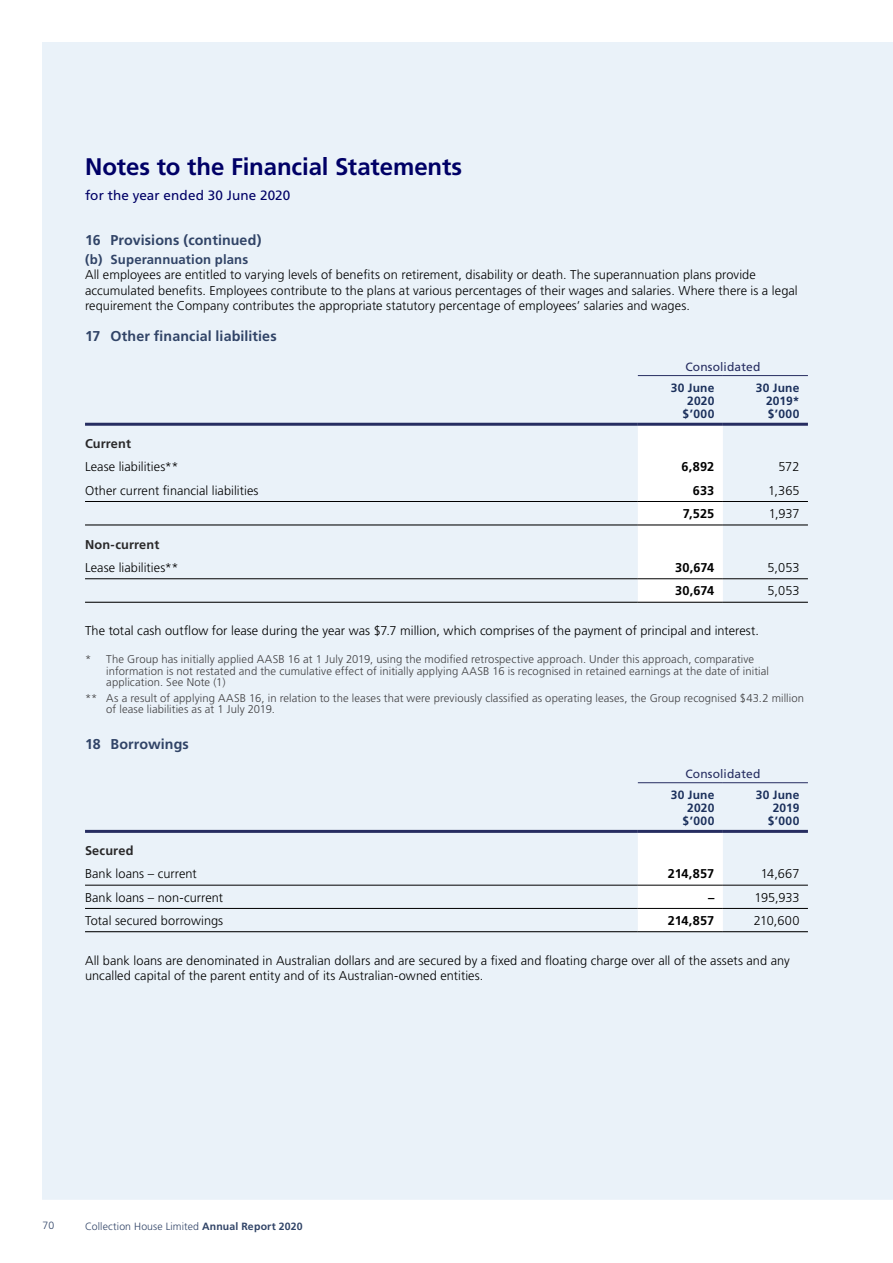
<style>
.page{position:relative;width:893px;height:1263px;background:#fff}
.page>*{position:absolute;margin:0;border:0;box-sizing:border-box;transform-origin:0 0}
.t1{font:700 24px "Frutiger";letter-spacing:-.005em;color:#006}
.t2{font:700 14.25px "Frutiger";letter-spacing:.005em;color:#314467}
.t3{font:13.5px "Frutiger";letter-spacing:.005em;color:#006}
.t4{font:700 13.2px "Frutiger";letter-spacing:.01em;color:#314467}
.t5{font:300 12.75px/15.5px "Frutiger";letter-spacing:.005em;color:#000}
.t6{font:700 12.75px "Frutiger";letter-spacing:.005em;color:#000}
.t7{font:700 12.75px "Frutiger";letter-spacing:.01em;color:#292829}
.t8{font:700 12px/12.8px "Frutiger";letter-spacing:.02em;color:#1a2f5b;text-align:right}
.t9{font:12px "Frutiger";letter-spacing:.01em;color:#262d61}
.t10{font:300 11.25px/11.2px "Frutiger";letter-spacing:.01em;color:#414042}
.t11{font:300 10.5px "Frutiger";letter-spacing:.015em;color:#314467}
.s1{font-weight:700}
</style>
<div class="page">
<div style="left:43px;top:43px;width:850px;height:1156px;background:#eaf2f9"></div>
<div style="left:638px;top:426px;width:85px;height:176px;background:#fff"></div>
<hr style="left:85px;top:578px;width:553px;height:1px;background:#000">
<hr style="left:85px;top:602px;width:553px;height:1px;background:#000">
<hr style="left:638px;top:578px;width:85px;height:1px;background:#000">
<hr style="left:723px;top:578px;width:85px;height:1px;background:#000">
<hr style="left:638px;top:602px;width:85px;height:1px;background:#000">
<hr style="left:723px;top:602px;width:85px;height:1px;background:#000">
<hr style="left:85px;top:501px;width:553px;height:1px;background:#000">
<hr style="left:85px;top:524px;width:553px;height:1px;background:#000">
<hr style="left:638px;top:501px;width:85px;height:1px;background:#000">
<hr style="left:723px;top:501px;width:85px;height:1px;background:#000">
<hr style="left:638px;top:524px;width:85px;height:1px;background:#000">
<hr style="left:723px;top:524px;width:85px;height:1px;background:#000">
<hr style="left:638px;top:423px;width:85px;height:3px;background:#262d61">
<hr style="left:723px;top:423px;width:85px;height:3px;background:#262d61">
<hr style="left:85px;top:423px;width:553px;height:3px;background:#262d61">
<hr style="left:638px;top:375px;width:85px;height:1px;background:#262d61">
<hr style="left:723px;top:375px;width:85px;height:1px;background:#262d61">
<div style="left:638px;top:833px;width:85px;height:98px;background:#fff"></div>
<hr style="left:85px;top:885px;width:553px;height:1px;background:#000">
<hr style="left:85px;top:931px;width:553px;height:1px;background:#000">
<hr style="left:638px;top:885px;width:85px;height:1px;background:#000">
<hr style="left:723px;top:885px;width:85px;height:1px;background:#000">
<hr style="left:638px;top:931px;width:85px;height:1px;background:#000">
<hr style="left:723px;top:931px;width:85px;height:1px;background:#000">
<hr style="left:85px;top:830px;width:553px;height:3px;background:#262d61">
<hr style="left:638px;top:830px;width:85px;height:3px;background:#262d61">
<hr style="left:723px;top:830px;width:85px;height:3px;background:#262d61">
<hr style="left:638px;top:782px;width:85px;height:1px;background:#262d61">
<hr style="left:723px;top:782px;width:85px;height:1px;background:#262d61">
<hr style="left:85px;top:908px;width:553px;height:1px;background:#000">
<hr style="left:638px;top:908px;width:85px;height:1px;background:#000">
<hr style="left:723px;top:908px;width:85px;height:1px;background:#000">
<h1 class="t1" style="left:85px;top:152px;width:379px">Notes to the Financial Statements</h1>
<p class="t3" style="left:85px;top:187px;width:207px">for the year ended 30 June 2020</p>
<p class="t2" style="left:85px;top:231px;width:178px">16 Provisions (continued)</p>
<p class="t4" style="left:85px;top:252px;width:165px">(b) Superannuation plans</p>
<p class="t5" style="left:85px;top:267px;width:714px">All employees are entitled to varying levels of benefits on retirement, disability or death. The superannuation plans provide accumulated benefits. Employees contribute to the plans at various percentages of their wages and salaries. Where there is a legal requirement the Company contributes the appropriate statutory percentage of employees’ salaries and wages.</p>
<p class="t2" style="left:85px;top:328px;width:193px">17 Other financial liabilities</p>
<p class="t9" style="left:685px;top:360px;width:76px">Consolidated</p>
<p class="t8" style="left:671px;top:382px;width:45px">30 June<br>2020 $’000</p>
<p class="t8" style="left:766px;top:382px;width:35px;text-align:justify;text-indent:-10px">30 June 2019* $’000</p>
<p class="t7" style="left:85px;top:436px;width:48px">Current</p>
<p class="t5" style="left:85px;top:459px;width:95px">Lease liabilities**</p>
<p class="t6" style="left:682px;top:459px;width:34px">6,892</p>
<p class="t5" style="left:778px;top:459px;width:23px">572</p>
<p class="t5" style="left:85px;top:483px;width:175px">Other current financial liabilities</p>
<p class="t6" style="left:693px;top:483px;width:23px">633</p>
<p class="t5" style="left:768px;top:483px;width:33px">1,365</p>
<p class="t6" style="left:683px;top:506px;width:33px">7,525</p>
<p class="t5" style="left:769px;top:506px;width:32px">1,937</p>
<p class="t7" style="left:85px;top:537px;width:76px">Non-current</p>
<p class="t5" style="left:85px;top:560px;width:95px">Lease liabilities**</p>
<p class="t6" style="left:675px;top:560px;width:41px">30,674</p>
<p class="t5" style="left:768px;top:560px;width:33px">5,053</p>
<p class="t6" style="left:675px;top:583px;width:41px">30,674</p>
<p class="t5" style="left:768px;top:583px;width:33px">5,053</p>
<p class="t5" style="left:85px;top:623px;width:675px">The total cash outflow for lease during the year was $7.7 million, which comprises of the payment of principal and interest.</p>
<p class="t10" style="left:106px;top:654px;width:664px;text-indent:-21px">* The Group has initially applied AASB 16 at 1 July 2019, using the modified retrospective approach. Under this approach, comparative information is not restated and the cumulative effect of initially applying AASB 16 is recognised in retained earnings at the date of initial application. See Note (1)</p>
<p class="t10" style="left:106px;top:692px;width:699px;text-indent:-21px">** As a result of applying AASB 16, in relation to the leases that were previously classified as operating leases, the Group recognised $43.2 million of lease liabilities as at 1 July 2019.</p>
<p class="t2" style="left:85px;top:735px;width:105px">18 Borrowings</p>
<p class="t9" style="left:685px;top:767px;width:76px">Consolidated</p>
<p class="t8" style="left:671px;top:789px;width:45px">30 June<br>2020 $’000</p>
<p class="t8" style="left:756px;top:789px;width:45px">30 June<br>2019 $’000</p>
<p class="t7" style="left:85px;top:843px;width:50px">Secured</p>
<p class="t5" style="left:85px;top:866px;width:113px">Bank loans – current</p>
<p class="t6" style="left:668px;top:866px;width:48px">214,857</p>
<p class="t5" style="left:761px;top:866px;width:40px">14,667</p>
<p class="t5" style="left:85px;top:890px;width:140px">Bank loans – non-current</p>
<p class="t6" style="left:708px;top:890px;width:8px">–</p>
<p class="t5" style="left:755px;top:890px;width:46px">195,933</p>
<p class="t5" style="left:85px;top:913px;width:140px">Total secured borrowings</p>
<p class="t6" style="left:668px;top:913px;width:48px">214,857</p>
<p class="t5" style="left:754px;top:913px;width:47px">210,600</p>
<p class="t5" style="left:85px;top:953px;width:706px">All bank loans are denominated in Australian dollars and are secured by a fixed and floating charge over all of the assets and any uncalled capital of the parent entity and of its Australian-owned entities.</p>
<p class="t11" style="left:43px;top:1220px;width:13px">70</p>
<p class="t11" style="left:85px;top:1220px;width:219px">Collection House Limited <span class="s1">Annual Report 2020</span></p>
</div>
